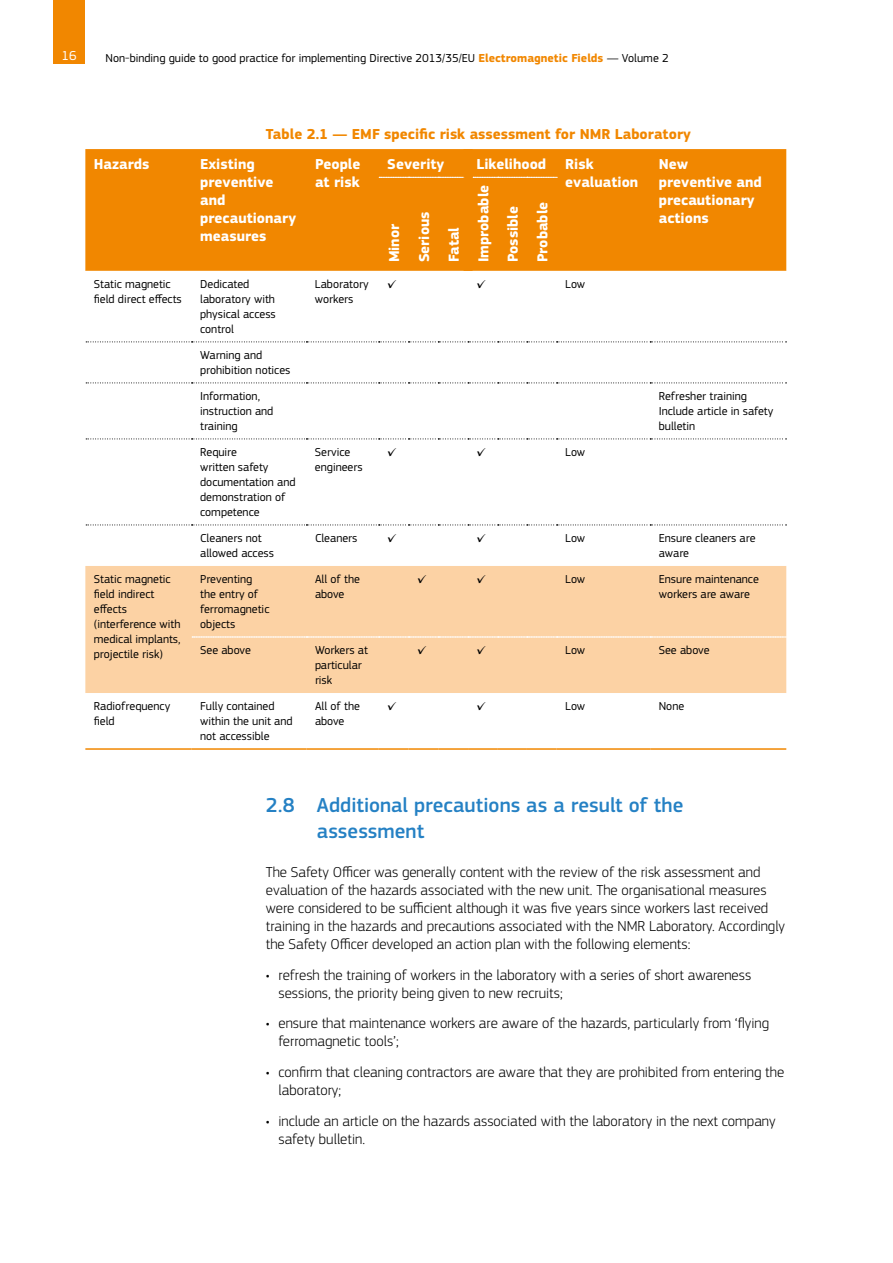
<style>
.page{position:relative;width:893px;height:1263px;background:#fff}
.page>*{position:absolute;margin:0;border:0;box-sizing:border-box;transform-origin:0 0}
.t1{font:500 21px/25.2px "EC Square Sans Pro";color:#2581c4}
.t2{font:300 15px/18px "EC Square Sans Pro";color:#000}
.t3{font:700 15px/18px "EC Square Sans Pro";color:#fff}
.t4{font:700 15px "EC Square Sans Pro";color:#f18700}
.t5{font:13.5px "EC Square Sans Pro";color:#fff}
.t6{font:12px/15px "EC Square Sans Pro";color:#000}
.s1{font-weight:700;color:#f18700}
</style>
<div class="page">
<div style="left:53px;top:0;width:32px;height:64px;background:#f18700"></div>
<div style="left:85px;top:149px;width:701px;height:122px;background:#f18700"></div>
<svg style="left:85px;top:341px;width:701px;height:185px"></svg>
<div style="left:85px;top:566px;width:701px;height:127px;background:#fcd2a4"></div>
<svg style="left:379px;top:177px;width:85px;height:1px"></svg>
<svg style="left:473px;top:177px;width:84px;height:1px"></svg>
<div style="left:464px;top:149px;width:9px;height:28px;background:#f18700"></div>
<div style="left:464px;top:177px;width:9px;height:94px;background:#f18700"></div>
<hr style="left:85px;top:748px;width:107px;height:2px;background:#f18700">
<hr style="left:192px;top:748px;width:114px;height:2px;background:#f18700">
<hr style="left:306px;top:748px;width:73px;height:2px;background:#f18700">
<hr style="left:379px;top:748px;width:30px;height:2px;background:#f18700">
<hr style="left:409px;top:748px;width:29px;height:2px;background:#f18700">
<hr style="left:438px;top:748px;width:30px;height:2px;background:#f18700">
<hr style="left:468px;top:748px;width:30px;height:2px;background:#f18700">
<hr style="left:498px;top:748px;width:29px;height:2px;background:#f18700">
<hr style="left:527px;top:748px;width:30px;height:2px;background:#f18700">
<hr style="left:557px;top:748px;width:93px;height:2px;background:#f18700">
<hr style="left:650px;top:748px;width:136px;height:2px;background:#f18700">
<svg style="left:86px;top:341px;width:700px;height:1px"></svg>
<svg style="left:86px;top:383px;width:700px;height:1px"></svg>
<svg style="left:86px;top:439px;width:700px;height:1px"></svg>
<svg style="left:86px;top:525px;width:700px;height:1px"></svg>
<svg style="left:192px;top:637px;width:595px;height:1px"></svg>
<p class="t5" style="left:62px;top:47px;width:17px">16</p>
<p class="t6" style="left:106px;top:50px;width:565px">Non-binding guide to good practice for implementing Directive 2013/35/EU <span class="s1">Electromagnetic Fields</span> — Volume 2</p>
<p class="t4" style="left:266px;top:125px;width:427px">Table 2.1 — EMF specific risk assessment for NMR Laboratory</p>
<p class="t3" style="left:94px;top:155px;width:57px">Hazards</p>
<p class="t3" style="left:200px;top:155px;width:97px">Existing preventive and precautionary measures</p>
<p class="t3" style="left:315px;top:155px;width:47px">People at risk</p>
<p class="t3" style="left:387px;top:155px;width:59px">Severity</p>
<p class="t3" style="left:477px;top:155px;width:71px">Likelihood</p>
<p class="t3" style="left:565px;top:155px;width:75px">Risk evaluation</p>
<p class="t3" style="left:659px;top:155px;width:105px">New preventive and precautionary actions</p>
<p class="t3" style="left:380px;top:262px;width:79px;line-height:29.5px;rotate:-90deg">Minor<br>Serious<br>Fatal<br>Improbable<br>Possible<br>Probable</p>
<p class="t6" style="left:94px;top:277px;width:89px">Static magnetic field direct effects</p>
<p class="t6" style="left:200px;top:277px;width:77px">Dedicated laboratory with physical access control</p>
<p class="t6" style="left:315px;top:277px;width:55px">Laboratory workers</p>
<p class="t6" style="left:387px;top:277px;width:11px">✓</p>
<p class="t6" style="left:477px;top:277px;width:11px">✓</p>
<p class="t6" style="left:565px;top:277px;width:21px">Low</p>
<p class="t6" style="left:200px;top:348px;width:92px">Warning and prohibition notices</p>
<p class="t6" style="left:200px;top:389px;width:75px">Information, instruction and training</p>
<p class="t6" style="left:659px;top:389px;width:116px">Refresher training<br>Include article in safety bulletin</p>
<p class="t6" style="left:200px;top:445px;width:97px">Require<br>written safety documentation and demonstration of competence</p>
<p class="t6" style="left:315px;top:445px;width:49px">Service engineers</p>
<p class="t6" style="left:387px;top:445px;width:11px">✓</p>
<p class="t6" style="left:477px;top:445px;width:11px">✓</p>
<p class="t6" style="left:565px;top:445px;width:21px">Low</p>
<p class="t6" style="left:200px;top:531px;width:75px">Cleaners not allowed access</p>
<p class="t6" style="left:315px;top:531px;width:44px">Cleaners</p>
<p class="t6" style="left:387px;top:531px;width:11px">✓</p>
<p class="t6" style="left:477px;top:531px;width:11px">✓</p>
<p class="t6" style="left:565px;top:531px;width:21px">Low</p>
<p class="t6" style="left:659px;top:531px;width:98px">Ensure cleaners are aware</p>
<p class="t6" style="left:94px;top:572px;width:88px">Static magnetic field indirect effects (interference with medical implants, projectile risk)</p>
<p class="t6" style="left:200px;top:572px;width:71px">Preventing the entry of ferromagnetic objects</p>
<p class="t6" style="left:315px;top:572px;width:47px">All of the above</p>
<p class="t6" style="left:417px;top:572px;width:11px">✓</p>
<p class="t6" style="left:477px;top:572px;width:11px">✓</p>
<p class="t6" style="left:565px;top:572px;width:21px">Low</p>
<p class="t6" style="left:659px;top:572px;width:102px">Ensure maintenance workers are aware</p>
<p class="t6" style="left:200px;top:643px;width:52px">See above</p>
<p class="t6" style="left:315px;top:643px;width:54px">Workers at particular risk</p>
<p class="t6" style="left:417px;top:643px;width:11px">✓</p>
<p class="t6" style="left:477px;top:643px;width:11px">✓</p>
<p class="t6" style="left:565px;top:643px;width:21px">Low</p>
<p class="t6" style="left:659px;top:643px;width:52px">See above</p>
<p class="t6" style="left:94px;top:699px;width:78px">Radiofrequency field</p>
<p class="t6" style="left:200px;top:699px;width:94px">Fully contained within the unit and not accessible</p>
<p class="t6" style="left:315px;top:699px;width:47px">All of the above</p>
<p class="t6" style="left:387px;top:699px;width:11px">✓</p>
<p class="t6" style="left:477px;top:699px;width:11px">✓</p>
<p class="t6" style="left:565px;top:699px;width:21px">Low</p>
<p class="t6" style="left:659px;top:699px;width:27px">None</p>
<h1 class="t1" style="left:317px;top:793px;width:368px;text-indent:-51px">2.8 Additional precautions as a result of the assessment</h1>
<p class="t2" style="left:266px;top:863px;width:521px">The Safety Officer was generally content with the review of the risk assessment and evaluation of the hazards associated with the new unit. The organisational measures were considered to be sufficient although it was five years since workers last received training in the hazards and precautions associated with the NMR Laboratory. Accordingly the Safety Officer developed an action plan with the following elements:</p>
<p class="t2" style="left:278px;top:966px;width:474px;text-indent:-13px">• refresh the training of workers in the laboratory with a series of short awareness sessions, the priority being given to new recruits;</p>
<p class="t2" style="left:278px;top:1014px;width:492px;text-indent:-13px">• ensure that maintenance workers are aware of the hazards, particularly from ‘flying ferromagnetic tools’;</p>
<p class="t2" style="left:278px;top:1063px;width:507px;text-indent:-13px">• confirm that cleaning contractors are aware that they are prohibited from entering the laboratory;</p>
<p class="t2" style="left:278px;top:1112px;width:499px;text-indent:-13px">• include an article on the hazards associated with the laboratory in the next company safety bulletin.</p>
</div>
